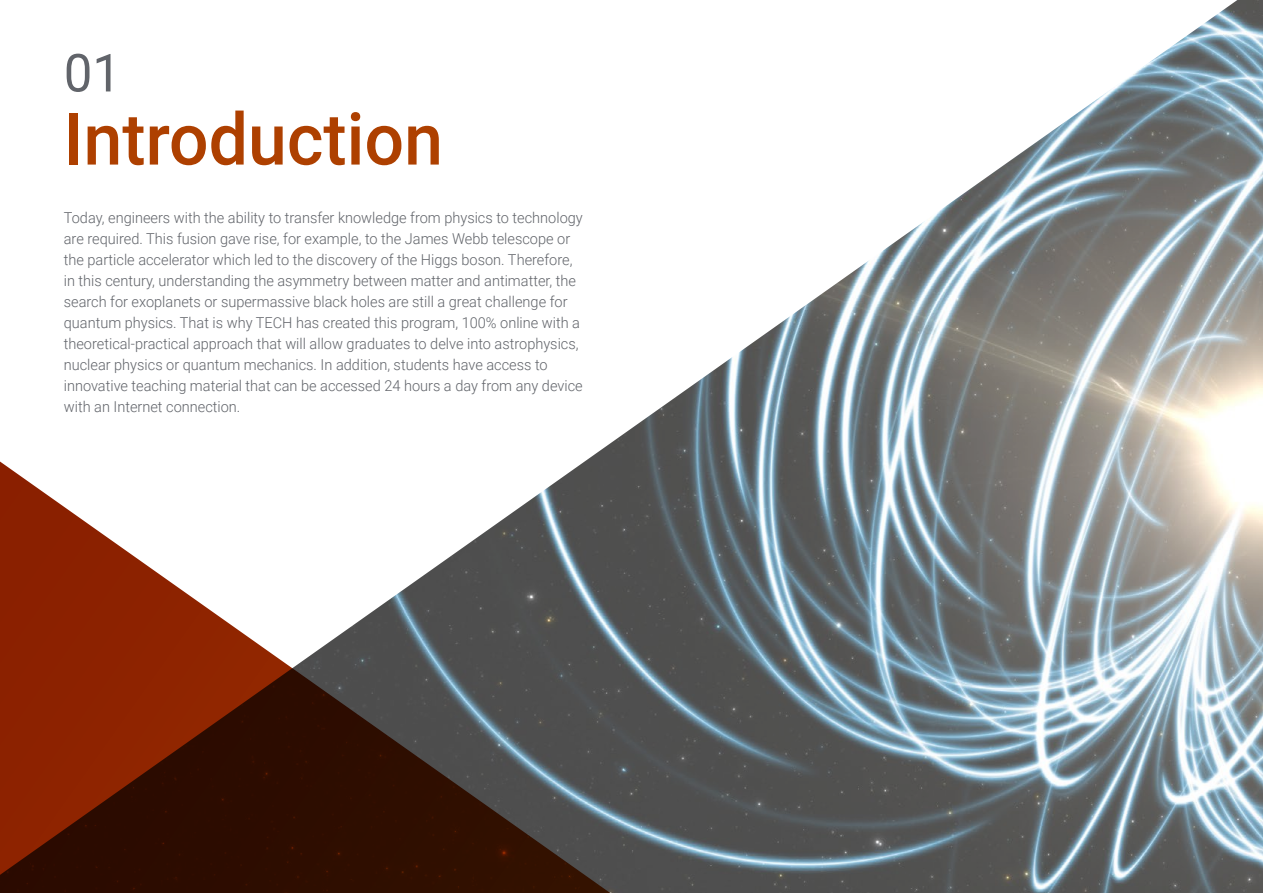
<style>
.page{position:relative;width:1263px;height:893px;background:#fff}
.page>*{position:absolute;margin:0;border:0;box-sizing:border-box;transform-origin:0 0}
.t1{font:500 72px "Roboto";color:#ae4000}
.t2{font:52.5px "Roboto";color:#61646a}
.t3{font:300 15px/21px "Roboto";color:#61646a}
</style>
<div class="page">
<img style="left:606px;top:0;width:657px;height:893px">
<svg style="left:0;top:446px;width:640px;height:447px"></svg>
<h2 class="t2" style="left:64px;top:36px;width:59px">01</h2>
<h1 class="t1" style="left:64px;top:89px;width:381px">Introduction</h1>
<p class="t3" style="left:64px;top:206px;width:520px">Today, engineers with the ability to transfer knowledge from physics to technology are required. This fusion gave rise, for example, to the James Webb telescope or the particle accelerator which led to the discovery of the Higgs boson. Therefore, in this century, understanding the asymmetry between matter and antimatter, the search for exoplanets or supermassive black holes are still a great challenge for quantum physics. That is why TECH has created this program, 100% online with a theoretical-practical approach that will allow graduates to delve into astrophysics, nuclear physics or quantum mechanics. In addition, students have access to innovative teaching material that can be accessed 24 hours a day from any device with an Internet connection.</p>
</div>
